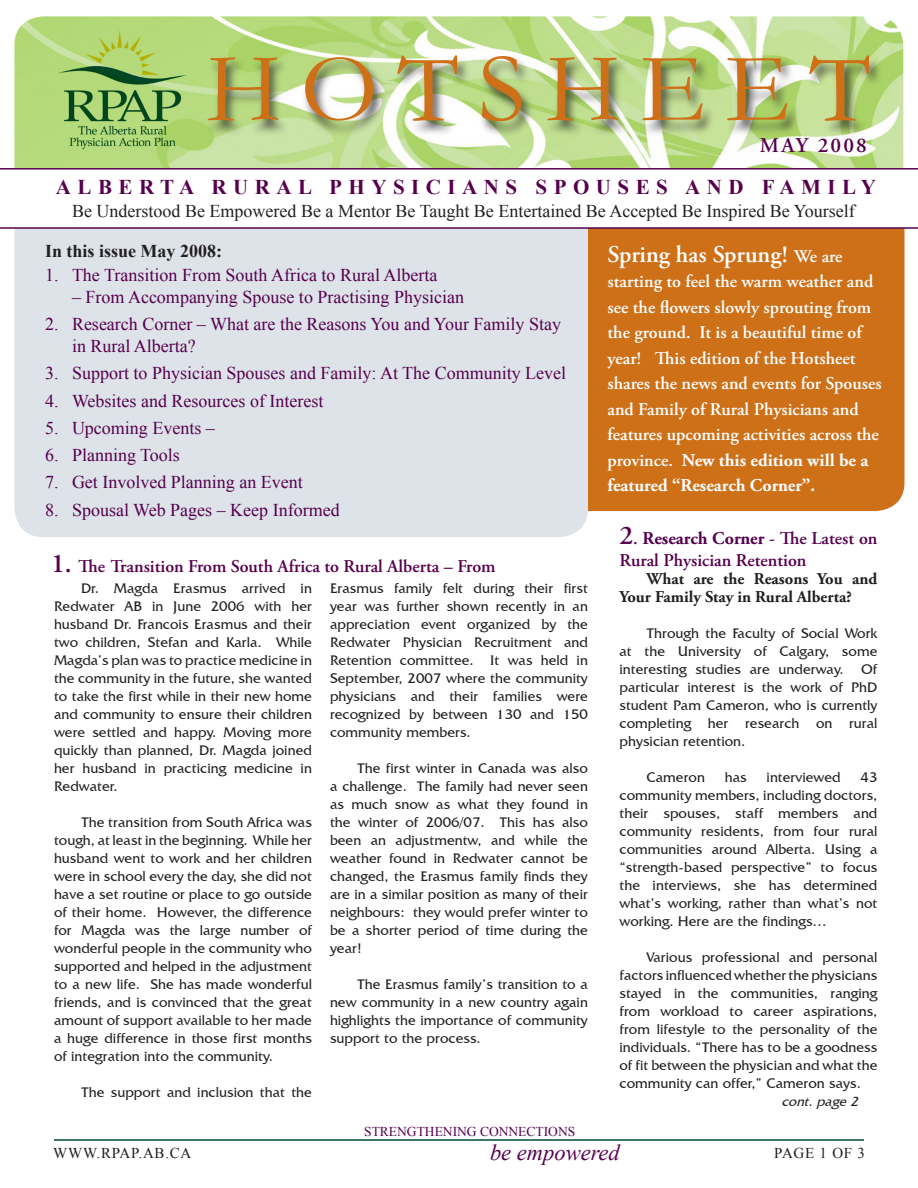
<style>
.page{position:relative;width:918px;height:1188px;background:#fff}
.page>*{position:absolute;margin:0;border:0;box-sizing:border-box;transform-origin:0 0}
.t1{font:98.85px "Garamond";letter-spacing:.2em;color:#ce7018}
.Main_Headings{font:600 24px "Adobe Garamond Pro";color:#fff}
.t2{font:italic 22.5px "Times New Roman";color:#56004e}
.t3{font:700 21px "Times New Roman";letter-spacing:.31em;color:#56004e}
.t4{font:600 21px "Adobe Garamond Pro";letter-spacing:.1em;color:#56004e}
.t5{font:18px/21.6px "Times New Roman";color:#56004e}
.Main_Headings-2{font:600 18px/25.5px "Adobe Garamond Pro";color:#fff}
.Main_Headings-3{font:600 18px/22.5px "Adobe Garamond Pro";color:#56004e}
.t6{font:18px "Times New Roman";color:#231f20}
.t7{font:700 18px "Times New Roman";color:#231f20}
.Main_Headings-4{font:700 16.5px/18px "Adobe Garamond Pro";color:#231f20}
.t8{font:15px "Times New Roman";letter-spacing:.05em;color:#231f20}
.t9{font:14.25px/18px "Friz Quadrata IT Cby BT";color:#231f20;text-align:justify}
.t10{font:13.5px "Times New Roman";color:#56004e}
.t11{font:italic 13.5px "Friz Quadrata IT Cby BT";color:#231f20}
.s1{font-size:27px}
.s2{font-size:18px}
.s3{font-weight:700}
</style>
<div class="page">
<hr style="left:54px;top:1139px;width:810px;height:2px;background:#004833">
<div style="left:539px;top:190px;width:365px;height:321px;background:#ce7018;border-radius:29px"></div>
<div style="left:14px;top:195px;width:574px;height:342px;background:#dde3e9;border-radius:29px"></div>
<img style="left:14px;top:16px;width:889px;height:204px;border-radius:29px">
<svg style="left:46px;top:27px;width:140px;height:136px;background:#b5da7c"></svg>
<img style="left:59px;top:30px;width:127px;height:118px">
<div style="left:204px;top:54px;width:679px;height:84px;background:#231f20;opacity:.75"></div>
<div style="left:0;top:168px;width:918px;height:61px;background:#fff"></div>
<p class="t1" style="left:206px;top:22px;width:666px">HOTSHEET</p>
<p class="t4" style="left:760px;top:133px;width:109px">maY 2008</p>
<p class="t3" style="left:56px;top:173px;width:822px">ALBERTA RURAL PHYSICIANS SPOUSES AND FAMILY</p>
<p class="t6" style="left:72px;top:199px;width:786px">Be Understood Be Empowered Be a Mentor Be Taught Be Entertained Be Accepted Be Inspired Be Yourself</p>
<p class="t7" style="left:45px;top:238px;width:179px">IN THIS ISSUE MAY 2008:</p>
<p class="t5" style="left:45px;top:264px;width:394px">1. The Transition From South Africa to Rural Alberta</p>
<p class="t5" style="left:72px;top:286px;width:394px">– From Accompanying Spouse to Practising Physician</p>
<p class="t5" style="left:72px;top:313px;width:491px;text-indent:-27px">2. Research Corner – What are the Reasons You and Your Family Stay in Rural Alberta?</p>
<p class="t5" style="left:45px;top:362px;width:523px">3. Support to Physician Spouses and Family: At The Community Level</p>
<p class="t5" style="left:45px;top:389px;width:280px">4. Websites and Resources of Interest</p>
<p class="t5" style="left:45px;top:417px;width:171px">5. Upcoming Events –</p>
<p class="t5" style="left:45px;top:444px;width:136px">6. Planning Tools</p>
<p class="t5" style="left:45px;top:471px;width:259px">7. Get Involved Planning an Event</p>
<p class="t5" style="left:45px;top:499px;width:296px">8. Spousal Web Pages – Keep Informed</p>
<p class="Main_Headings-3" style="left:51px;top:555px;width:446px"><span class="s1">1.</span> The Transition From South Africa to Rural Alberta – From</p>
<p class="t9" style="left:54px;top:579px;width:260px;text-indent:27px">Dr. Magda Erasmus arrived in Redwater AB in June 2006 with her husband Dr. Francois Erasmus and their two children, Stefan and Karla. While Magda’s plan was to practice medicine in the community in the future, she wanted to take the first while in their new home and community to ensure their children were settled and happy. Moving more quickly than planned, Dr. Magda joined her husband in practicing medicine in Redwater.</p>
<p class="t9" style="left:54px;top:813px;width:260px;text-indent:27px">The transition from South Africa was tough, at least in the beginning. While her husband went to work and her children were in school every the day, she did not have a set routine or place to go outside of their home. However, the difference for Magda was the large number of wonderful people in the community who supported and helped in the adjustment to a new life. She has made wonderful friends, and is convinced that the great amount of support available to her made a huge difference in those first months of integration into the community.</p>
<p class="t9" style="left:81px;top:1083px;width:232px">The support and inclusion that the</p>
<p class="t9" style="left:330px;top:579px;width:260px">Erasmus family felt during their first year was further shown recently in an appreciation event organized by the Redwater Physician Recruitment and Retention committee. It was held in September, 2007 where the community physicians and their families were recognized by between 130 and 150 community members.</p>
<p class="t9" style="left:330px;top:759px;width:260px;text-indent:27px">The first winter in Canada was also a challenge. The family had never seen as much snow as what they found in the winter of 2006/07. This has also been an adjustmentw, and while the weather found in Redwater cannot be changed, the Erasmus family finds they are in a similar position as many of their neighbours: they would prefer winter to be a shorter period of time during the year!</p>
<p class="t9" style="left:330px;top:975px;width:259px;text-indent:27px">The Erasmus family’s transition to a new community in a new country again highlights the importance of community support to the process.</p>
<p class="Main_Headings" style="left:608px;top:240px;width:237px">Spring has Sprung! <span class="s2">We are</span></p>
<p class="Main_Headings-2" style="left:608px;top:269px;width:276px">starting to feel the warm weather and see the flowers slowly sprouting from the ground. It is a beautiful time of year! This edition of the Hotsheet shares the news and events for Spouses and Family of Rural Physicians and features upcoming activities across the province. <span class="s3">New this edition will be a featured “Research Corner”.</span></p>
<p class="Main_Headings-3" style="left:620px;top:527px;width:259px"><span class="s1">2</span>. <span class="s3">Research Corner</span> - The Latest on<br>Rural Physician Retention</p>
<p class="Main_Headings-4" style="left:620px;top:570px;width:260px;text-indent:27px">What are the Reasons You and<br>Your Family Stay in Rural Alberta?</p>
<p class="t9" style="left:620px;top:624px;width:260px;text-indent:27px">Through the Faculty of Social Work at the University of Calgary, some interesting studies are underway. Of particular interest is the work of PhD student Pam Cameron, who is currently completing her research on rural physician retention.</p>
<p class="t9" style="left:647px;top:768px;width:60px">Cameron</p>
<p class="t9" style="left:725px;top:768px;width:24px">has</p>
<p class="t9" style="left:767px;top:768px;width:76px">interviewed</p>
<p class="t9" style="left:620px;top:768px;width:260px;text-indent:241px">43 community members, including doctors, their spouses, staff members and community residents, from four rural communities around Alberta. Using a “strength-based perspective” to focus the interviews, she has determined what’s working, rather than what’s not working. Here are the findings…</p>
<p class="t9" style="left:620px;top:948px;width:259px;text-indent:27px">Various professional and personal factors influenced whetherthe physicians stayed in the communities, ranging from workload to career aspirations, from lifestyle to the personality of the individuals. “There has to be a goodness of fit between the physician and what the community can offer,” Cameron says.</p>
<p class="t11" style="left:782px;top:1093px;width:82px">cont. page 2</p>
<p class="t10" style="left:364px;top:1122px;width:213px">strengthening connections</p>
<p class="t2" style="left:490px;top:1137px;width:131px">be empowered</p>
<p class="t8" style="left:53px;top:1143px;width:140px">www.rpap.ab.ca</p>
<p class="t8" style="left:774px;top:1143px;width:92px">page 1 of 3</p>
</div>
